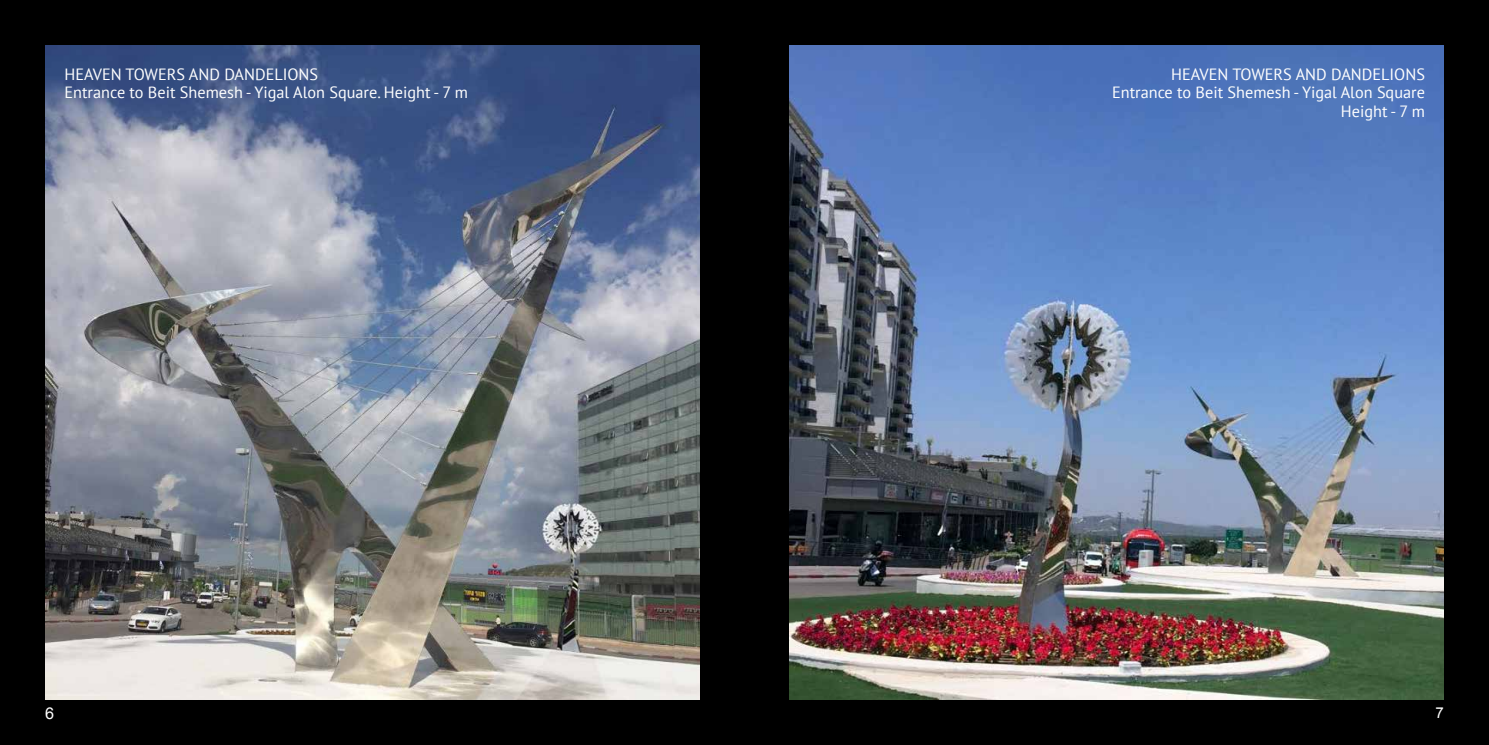
<style>
.page{position:relative;width:1489px;height:745px;background:#fff}
.page>*{position:absolute;margin:0;border:0;box-sizing:border-box;transform-origin:0 0}
.t1{font:16.25px/18.8px "PT Sans";color:#fff;text-align:right}
.t2{font:16.25px "Arial";color:#fff}
.t3{font:15px "Arial";color:#fff}
</style>
<div class="page">
<div style="left:0;top:0;width:1488px;height:744px;background:#000"></div>
<img style="left:789px;top:45px;width:654px;height:654px">
<img style="left:45px;top:45px;width:655px;height:654px">
<p class="t1" style="left:64px;top:64px;width:405px;text-align:left">HEAVEN TOWERS AND DANDELIONS<br>Entrance to Beit Shemesh - Yigal Alon Square. Height - 7 m</p>
<p class="t1" style="left:1111px;top:64px;width:314px">HEAVEN TOWERS AND DANDELIONS<br>Entrance to Beit Shemesh - Yigal Alon Square<br>Height - 7 m</p>
<p class="t2" style="left:45px;top:702px;width:11px">6</p>
<p class="t3" style="left:1435px;top:702px;width:10px">7</p>
</div>
